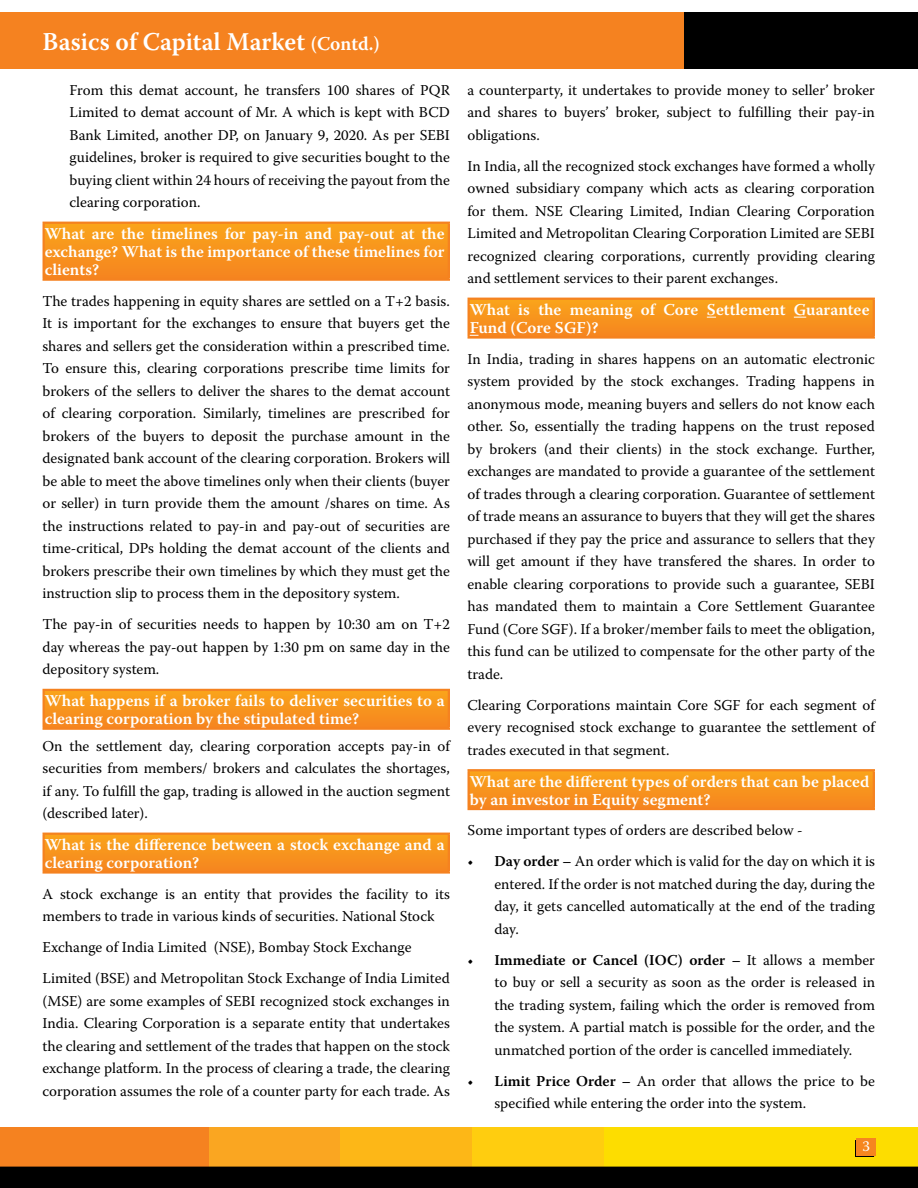
<style>
.page{position:relative;width:918px;height:1188px;background:#fff}
.page>*{position:absolute;margin:0;border:0;box-sizing:border-box;transform-origin:0 0}
.t1{font:600 25.5px "Warnock Pro";color:#fff}
.t2{font:600 16.5px/18.1px "Warnock Pro";color:#fff}
.t3{font:15px/22.5px "Warnock Pro";color:#000;text-align:justify}
.t4{font:15px "Warnock Pro";color:#fff}
.s1{font-size:19.5px}
.s2{font-weight:600}
</style>
<div class="page">
<div style="left:0;top:1128px;width:313px;height:60px;background:#f58220"></div>
<div style="left:209px;top:1128px;width:357px;height:60px;background:#faa621"></div>
<div style="left:340px;top:1128px;width:357px;height:60px;background:#fdb717"></div>
<div style="left:472px;top:1128px;width:356px;height:60px;background:#ffcd0f"></div>
<div style="left:604px;top:1128px;width:314px;height:60px;background:#fddd00"></div>
<div style="left:0;top:1167px;width:918px;height:21px;background:#000"></div>
<div style="left:856px;top:1140px;width:18px;height:16px;background:#f6861f"></div>
<div style="left:857px;top:1138px;width:19px;height:17px;background:#f6861f"></div>
<div style="left:0;top:13px;width:685px;height:56px;background:#f58220"></div>
<div style="left:685px;top:13px;width:233px;height:56px;background:#000"></div>
<div style="left:44px;top:223px;width:405px;height:57px;background:linear-gradient(to bottom,#faa51b,#f58320)"></div>
<hr style="left:43px;top:222px;width:407px;height:2px;background:#f58220">
<hr style="left:43px;top:224px;width:2px;height:55px;background:#f58220">
<hr style="left:448px;top:224px;width:2px;height:55px;background:#f58220">
<hr style="left:43px;top:279px;width:407px;height:2px;background:#f58220">
<div style="left:44px;top:690px;width:405px;height:39px;background:linear-gradient(to bottom,#faa51b,#f58420)"></div>
<hr style="left:43px;top:689px;width:407px;height:2px;background:#f58220">
<hr style="left:43px;top:691px;width:2px;height:37px;background:#f58220">
<hr style="left:448px;top:691px;width:2px;height:37px;background:#f58220">
<hr style="left:43px;top:728px;width:407px;height:2px;background:#f58220">
<div style="left:44px;top:834px;width:405px;height:38px;background:linear-gradient(to bottom,#faa51b,#f6851f)"></div>
<hr style="left:43px;top:833px;width:407px;height:2px;background:#f58220">
<hr style="left:43px;top:835px;width:2px;height:36px;background:#f58220">
<hr style="left:448px;top:835px;width:2px;height:36px;background:#f58220">
<hr style="left:43px;top:871px;width:407px;height:3px;background:#f58220">
<div style="left:469px;top:299px;width:405px;height:38px;background:linear-gradient(to bottom,#faa41b,#f68620)"></div>
<hr style="left:468px;top:298px;width:407px;height:2px;background:#f58220">
<hr style="left:468px;top:300px;width:2px;height:36px;background:#f58220">
<hr style="left:873px;top:300px;width:2px;height:36px;background:#f58220">
<hr style="left:468px;top:336px;width:407px;height:3px;background:#f58220">
<svg style="left:794px;top:317px;width:12px;height:1px"></svg>
<div style="left:469px;top:770px;width:405px;height:39px;background:linear-gradient(to bottom,#faa51b,#f58420)"></div>
<hr style="left:468px;top:769px;width:407px;height:2px;background:#f58220">
<hr style="left:468px;top:771px;width:2px;height:37px;background:#f58220">
<hr style="left:873px;top:771px;width:2px;height:37px;background:#f58220">
<hr style="left:468px;top:808px;width:407px;height:2px;background:#f58220">
<h1 class="t1" style="left:43px;top:26px;width:339px">Basics of Capital Market <span class="s1">(Contd.)</span></h1>
<p class="t3" style="left:70px;top:78px;width:382px">From this demat account, he transfers 100 shares of PQR Limited to demat account of Mr. A which is kept with BCD Bank Limited, another DP, on January 9, 2020. As per SEBI guidelines, broker is required to give securities bought to the buying client within 24 hours of receiving the payout from the clearing corporation.</p>
<p class="t2" style="left:45px;top:224px;width:401px;text-align:justify">What are the timelines for pay-in and pay-out at the exchange? What is the importance of these timelines for clients?</p>
<p class="t3" style="left:43px;top:289px;width:409px">The trades happening in equity shares are settled on a T+2 basis.<br>It is important for the exchanges to ensure that buyers get the shares and sellers get the consideration within a prescribed time.<br>To ensure this, clearing corporations prescribe time limits for brokers of the sellers to deliver the shares to the demat account of clearing corporation. Similarly, timelines are prescribed for brokers of the buyers to deposit the purchase amount in the designated bank account of the clearing corporation. Brokers will be able to meet the above timelines only when their clients (buyer or seller) in turn provide them the amount /shares on time. As the instructions related to pay-in and pay-out of securities are time-critical, DPs holding the demat account of the clients and brokers prescribe their own timelines by which they must get the instruction slip to process them in the depository system.</p>
<p class="t3" style="left:43px;top:613px;width:409px">The pay-in of securities needs to happen by 10:30 am on T+2 day whereas the pay-out happen by 1:30 pm on same day in the depository system.</p>
<p class="t2" style="left:45px;top:692px;width:401px">What happens if a broker fails to deliver securities to a clearing corporation by the stipulated time?</p>
<p class="t3" style="left:43px;top:734px;width:409px">On the settlement day, clearing corporation accepts pay-in of securities from members/ brokers and calculates the shortages, if any. To fulfill the gap, trading is allowed in the auction segment (described later).</p>
<p class="t2" style="left:45px;top:835px;width:401px">What is the difference between a stock exchange and a clearing corporation?</p>
<p class="t3" style="left:43px;top:882px;width:409px">A stock exchange is an entity that provides the facility to its members to trade in various kinds of securities. National Stock</p>
<p class="t3" style="left:43px;top:931px;width:409px;line-height:31px">Exchange of India Limited (NSE), Bombay Stock Exchange<br>Limited (BSE) and Metropolitan Stock Exchange of India Limited</p>
<p class="t3" style="left:43px;top:989px;width:409px">(MSE) are some examples of SEBI recognized stock exchanges in India. Clearing Corporation is a separate entity that undertakes the clearing and settlement of the trades that happen on the stock exchange platform. In the process of clearing a trade, the clearing corporation assumes the role of a counter party for each trade. As</p>
<p class="t3" style="left:467px;top:78px;width:409px">a counterparty, it undertakes to provide money to seller’ broker and shares to buyers’ broker, subject to fulfilling their pay-in obligations.</p>
<p class="t3" style="left:467px;top:154px;width:409px">In India, all the recognized stock exchanges have formed a wholly owned subsidiary company which acts as clearing corporation for them. NSE Clearing Limited, Indian Clearing Corporation Limited and Metropolitan Clearing Corporation Limited are SEBI recognized clearing corporations, currently providing clearing and settlement services to their parent exchanges.</p>
<p class="t2" style="left:470px;top:300px;width:401px">What is the meaning of Core Settlement Guarantee<br>Fund (Core SGF)?</p>
<p class="t3" style="left:468px;top:347px;width:409px">In India, trading in shares happens on an automatic electronic system provided by the stock exchanges. Trading happens in anonymous mode, meaning buyers and sellers do not know each other. So, essentially the trading happens on the trust reposed by brokers (and their clients) in the stock exchange. Further, exchanges are mandated to provide a guarantee of the settlement of trades through a clearing corporation. Guarantee of settlement of trade means an assurance to buyers that they will get the shares purchased if they pay the price and assurance to sellers that they will get amount if they have transfered the shares. In order to enable clearing corporations to provide such a guarantee, SEBI has mandated them to maintain a Core Settlement Guarantee Fund (Core SGF). If a broker/member fails to meet the obligation, this fund can be utilized to compensate for the other party of the trade.</p>
<p class="t3" style="left:468px;top:693px;width:409px">Clearing Corporations maintain Core SGF for each segment of every recognised stock exchange to guarantee the settlement of trades executed in that segment.</p>
<p class="t2" style="left:470px;top:772px;width:401px">What are the different types of orders that can be placed by an investor in Equity segment?</p>
<p class="t3" style="left:468px;top:819px;width:337px">Some important types of orders are described below -</p>
<p class="t3" style="left:495px;top:850px;width:382px;text-indent:-27px">• <span class="s2">Day order –</span> An order which is valid for the day on which it is entered. If the order is not matched during the day, during the day, it gets cancelled automatically at the end of the trading day.</p>
<p class="t3" style="left:495px;top:948px;width:382px;text-indent:-27px">• <span class="s2">Immediate or Cancel (IOC) order –</span> It allows a member to buy or sell a security as soon as the order is released in the trading system, failing which the order is removed from the system. A partial match is possible for the order, and the unmatched portion of the order is cancelled immediately.</p>
<p class="t3" style="left:495px;top:1069px;width:382px;text-indent:-27px">• <span class="s2">Limit Price Order –</span> An order that allows the price to be specified while entering the order into the system.</p>
<p class="t4" style="left:862px;top:1137px;width:9px">3</p>
</div>
